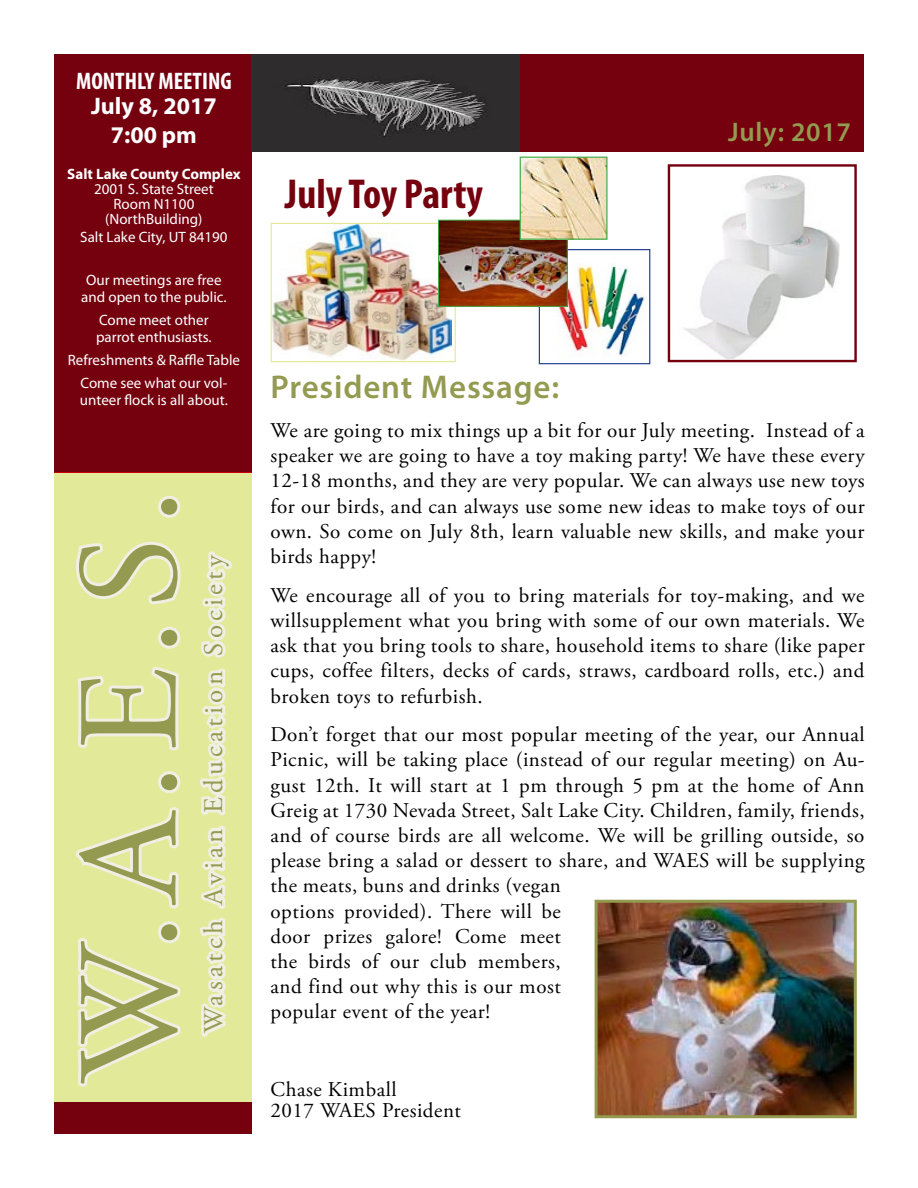
<style>
.page{position:relative;width:918px;height:1188px;background:#fff}
.page>*{position:absolute;margin:0;border:0;box-sizing:border-box;transform-origin:0 0}
.t1{font:142.5px "Adobe Garamond Pro";color:#949b51}
.t2{font:700 condensed 42px "Myriad Pro";color:#75000e}
.t3{font:600 33px "Myriad Pro";letter-spacing:.025em;color:#949b51}
.t4{font:27px "Adobe Garamond Pro";letter-spacing:.16em;color:#949b51}
.t5{font:600 27px "Myriad Pro";letter-spacing:.025em;color:#949b51}
.t6{font:700 24px/28.8px "Myriad Pro";color:#fff;text-align:center}
.t7{font:700 condensed 24px "Myriad Pro";color:#fff}
.t8{font:21px/25.2px "Adobe Garamond Pro";letter-spacing:.025em;color:#000;text-align:justify}
.t9{font:15px/15px "Myriad Pro";color:#fff;text-align:center}
.t10{font:700 15px "Myriad Pro";color:#fff}
</style>
<div class="page">
<div style="left:54px;top:54px;width:197px;height:418px;background:#75000e"></div>
<div style="left:251px;top:54px;width:613px;height:98px;background:#75000e"></div>
<div style="left:54px;top:472px;width:198px;height:662px;background:#e2ea9a"></div>
<div style="left:54px;top:1102px;width:198px;height:32px;background:#75000e"></div>
<img style="left:252px;top:54px;width:268px;height:98px">
<svg style="left:77px;top:939px;width:104px;height:147px"></svg>
<div style="left:158px;top:921px;width:22px;height:22px;border:6px solid #f0efe3;border-radius:50%"></div>
<svg style="left:76px;top:809px;width:103px;height:98px"></svg>
<div style="left:158px;top:771px;width:22px;height:22px;border:6px solid #f0efe3;border-radius:50%"></div>
<svg style="left:77px;top:666px;width:102px;height:84px"></svg>
<div style="left:158px;top:627px;width:22px;height:22px;border:6px solid #f0efe3;border-radius:50%"></div>
<svg style="left:76px;top:541px;width:105px;height:64px"></svg>
<div style="left:158px;top:496px;width:22px;height:22px;border:6px solid #f0efe3;border-radius:50%"></div>
<svg style="left:199px;top:668px;width:27px;height:369px"></svg>
<svg style="left:201px;top:551px;width:31px;height:107px"></svg>
<img style="left:599px;top:904px;width:254px;height:210px">
<div style="left:595px;top:900px;width:262px;height:218px;border:3px solid #949b51"></div>
<img style="left:684px;top:176px;width:156px;height:182px">
<div style="left:668px;top:164px;width:189px;height:198px;border:2px solid #75000e"></div>
<img style="left:273px;top:225px;width:178px;height:135px">
<div style="left:271px;top:223px;width:185px;height:139px;border:1px solid #e2ea9a"></div>
<img style="left:558px;top:266px;width:87px;height:91px">
<div style="left:539px;top:249px;width:111px;height:115px;border:1px solid #25408f"></div>
<img style="left:440px;top:222px;width:126px;height:83px">
<div style="left:438px;top:220px;width:130px;height:87px;border:1px solid #41ad49"></div>
<img style="left:522px;top:159px;width:84px;height:79px">
<div style="left:520px;top:157px;width:88px;height:83px;border:1px solid #41ad49"></div>
<p class="t7" style="left:76px;top:66px;width:157px">MONTHLY MEETING</p>
<p class="t6" style="left:91px;top:91px;width:127px">July 8, 2017<br>7:00 pm</p>
<p class="t10" style="left:67px;top:164px;width:175px">Salt Lake County Complex</p>
<p class="t9" style="left:94px;top:181px;width:121px">2001 S. State Street<br>Room N1100 (NorthBuilding)</p>
<p class="t9" style="left:80px;top:229px;width:149px">Salt Lake City, UT 84190</p>
<p class="t9" style="left:81px;top:272px;width:147px;line-height:16.5px">Our meetings are free and open to the public.</p>
<p class="t9" style="left:96px;top:312px;width:117px;line-height:16.5px;text-align:left">Come meet other parrot enthusiasts.</p>
<p class="t9" style="left:68px;top:348px;width:174px;line-height:23.2px">Refreshments &amp; Raffle Table<br>Come see what our vol-</p>
<p class="t9" style="left:80px;top:392px;width:149px">unteer flock is all about.</p>
<h1 class="t1" style="left:45px;top:1083px;width:595px;rotate:-90deg">W.A.E.S.</h1>
<p class="t4" style="left:197px;top:1033px;width:480px;rotate:-90deg">Wasatch Avian Education Society</p>
<h2 class="t2" style="left:285px;top:168px;width:200px">July Toy Party</h2>
<p class="t5" style="left:728px;top:115px;width:124px">July: 2017</p>
<h3 class="t3" style="left:271px;top:366px;width:290px">President Message:</h3>
<p class="t8" style="left:271px;top:418px;width:596px">We are going to mix things up a bit for our July meeting. Instead of a speaker we are going to have a toy making party! We have these every 12-18 months, and they are very popular. We can always use new toys for our birds, and can always use some new ideas to make toys of our own. So come on July 8th, learn valuable new skills, and make your birds happy!</p>
<p class="t8" style="left:271px;top:583px;width:596px">We encourage all of you to bring materials for toy-making, and we willsupplement what you bring with some of our own materials. We ask that you bring tools to share, household items to share (like paper cups, coffee filters, decks of cards, straws, cardboard rolls, etc.) and broken toys to refurbish.</p>
<p class="t8" style="left:271px;top:723px;width:596px;text-align:left">Don’t forget that our most popular meeting of the year, our Annual Picnic, will be taking place (instead of our regular meeting) on Au&shy;gust 12th. It will start at 1 pm through 5 pm at the home of Ann Greig at 1730 Nevada Street, Salt Lake City. Children, family, friends, and of course birds are all welcome. We will be grilling outside, so please bring a salad or dessert to share, and WAES will be supplying the meats, buns and drinks (vegan<br>options provided). There will be<br>door prizes galore! Come meet<br>the birds of our club members,<br>and find out why this is our most<br>popular event of the year!</p>
<p class="t8" style="left:271px;top:1079px;width:192px;line-height:21px">Chase Kimball<br>2017 WAES President</p>
</div>
